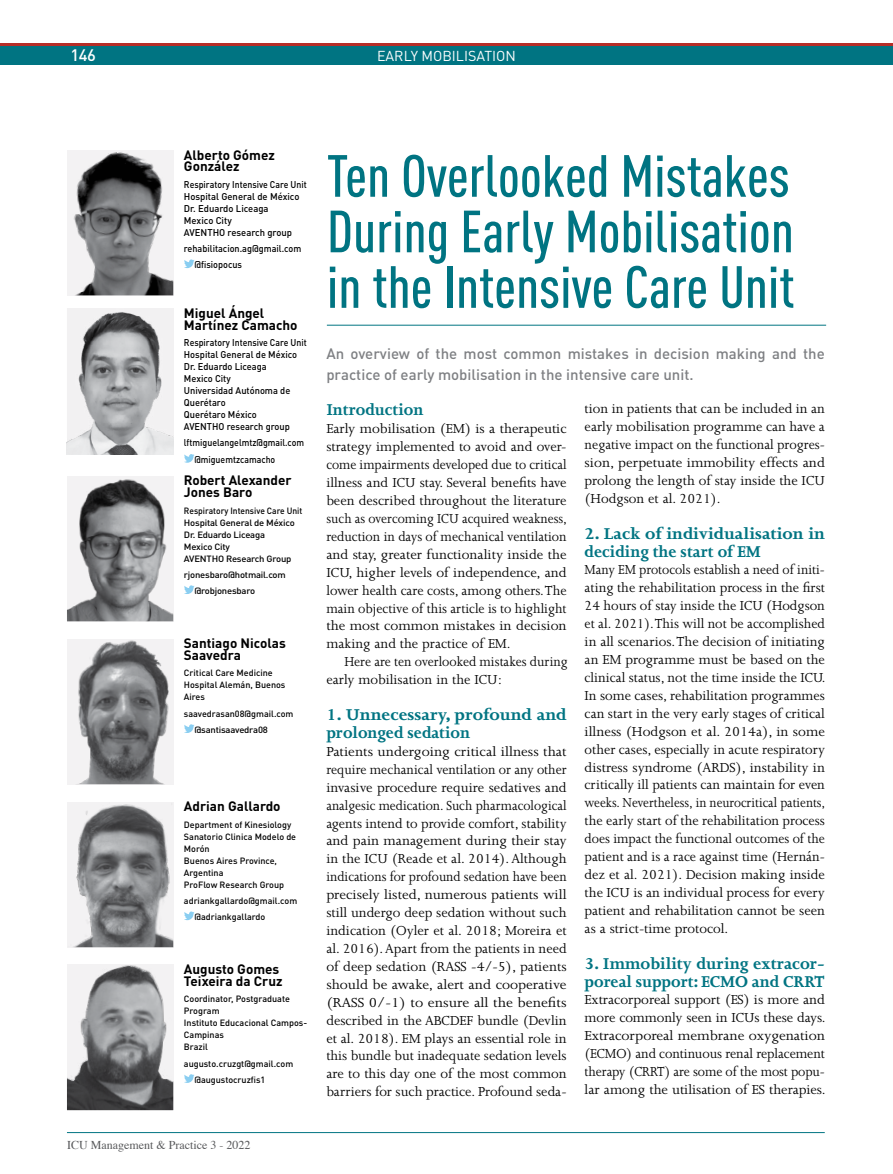
<style>
.page{position:relative;width:893px;height:1174px;background:#fff}
.page>*{position:absolute;margin:0;border:0;box-sizing:border-box;transform-origin:0 0}
.t1{font:500 58.5px/55.5px "DIN Cond";color:#007482;text-align:justify}
.t2{font:700 18px/17.9px "Joanna";color:#007482}
.t3{font:700 18px/17.9px "Joanna";color:#007482;scale:1.08 1}
.t4{font:700 18px/17.9px "Joanna";color:#007482;scale:1.09 1}
.t5{font:500 16.5px "DIN Pro";color:#fff}
.t6{font:15px/17.9px "Joanna";color:#000;text-align:justify}
.t7{font:15px/17.9px "Joanna";color:#000;scale:.94 1}
.t8{font:15px/17.9px "Joanna";color:#000;text-align:justify;scale:1.05 1}
.t9{font:500 15px/21px "DIN Pro";color:#7e8083}
.t10{font:14.25px "DIN";color:#fff}
.t11{font:700 13.5px/11.7px "DIN Pro";color:#000}
.t12{font:12px "Times";color:#58595b}
.t13{font:500 9.75px/12px "DIN Pro";color:#000;scale:.9 1}
.t14{font:500 9.75px/16.2px "DIN Pro";color:#000;scale:.93 1}
.t15{font:500 9px/12px "DIN Pro";color:#000}
.t16{font:500 9px/12px "DIN Pro";letter-spacing:-.02em;color:#000;scale:.94 1}
.t17{font:500 9px/16.2px "DIN Pro";letter-spacing:-.02em;color:#000;scale:1.05 1}
</style>
<div class="page">
<div style="left:0;top:46px;width:893px;height:19px;background:#007482"></div>
<hr style="left:0;top:44px;width:893px;height:2px;background:#b62d27">
<hr style="left:67px;top:1132px;width:758px;height:1px;background:#007482">
<hr style="left:327px;top:325px;width:499px;height:1px;background:#007482">
<svg style="left:184px;top:454px;width:11px;height:9px"></svg>
<img style="left:67px;top:308px;width:106px;height:146px">
<svg style="left:184px;top:585px;width:11px;height:9px"></svg>
<img style="left:67px;top:476px;width:106px;height:145px">
<svg style="left:184px;top:724px;width:11px;height:9px"></svg>
<img style="left:67px;top:639px;width:106px;height:145px">
<svg style="left:184px;top:911px;width:11px;height:9px"></svg>
<img style="left:67px;top:802px;width:106px;height:145px">
<svg style="left:184px;top:1074px;width:11px;height:8px"></svg>
<img style="left:67px;top:964px;width:106px;height:146px">
<img style="left:67px;top:150px;width:106px;height:145px">
<svg style="left:184px;top:259px;width:11px;height:9px"></svg>
<p class="t5" style="left:71px;top:44px;width:27px">146</p>
<p class="t10" style="left:377px;top:47px;width:140px">EARLY MOBILISATION</p>
<p class="t11" style="left:184px;top:147px;width:93px">Alberto Gómez<br>González</p>
<p class="t13" style="left:184px;top:178px;width:138px">Respiratory Intensive Care Unit<br>Hospital General de México<br>Dr. Eduardo Liceaga<br>Mexico City<br>AVENTHO research group</p>
<p class="t14" style="left:194px;top:240px;width:116px;text-indent:-10px">rehabilitacion.ag@gmail.com @fisiopocus</p>
<p class="t11" style="left:184px;top:306px;width:115px">Miguel Ángel<br>Martínez Camacho</p>
<p class="t13" style="left:184px;top:336px;width:138px">Respiratory Intensive Care Unit<br>Hospital General de México<br>Dr. Eduardo Liceaga<br>Mexico City<br>Universidad Autónoma de<br>Querétaro<br>Querétaro México<br>AVENTHO research group</p>
<p class="t13" style="left:194px;top:434px;width:123px;line-height:16.2px;text-indent:-10px">lftmiguelangelmtz@gmail.com @miguemtzcamacho</p>
<p class="t11" style="left:184px;top:473px;width:109px">Robert Alexander<br>Jones Baro</p>
<p class="t16" style="left:184px;top:504px;width:128px">Respiratory Intensive Care Unit<br>Hospital General de México<br>Dr. Eduardo Liceaga<br>Mexico City<br>AVENTHO Research Group</p>
<p class="t17" style="left:194px;top:566px;width:89px;text-indent:-10px">rjonesbaro@hotmail.com @robjonesbaro</p>
<p class="t11" style="left:184px;top:636px;width:103px">Santiago Nicolas<br>Saavedra</p>
<p class="t15" style="left:184px;top:667px;width:103px">Critical Care Medicine<br>Hospital Alemán, Buenos<br>Aires</p>
<p class="t15" style="left:194px;top:705px;width:101px;line-height:16.2px;text-indent:-10px">saavedrasan08@gmail.com @santisaavedra08</p>
<p class="t11" style="left:184px;top:799px;width:98px">Adrian Gallardo</p>
<p class="t15" style="left:184px;top:818px;width:114px">Department of Kinesiology<br>Sanatorio Clinica Modelo de<br>Morón<br>Buenos Aires Province,<br>Argentina<br>ProFlow Research Group</p>
<p class="t15" style="left:194px;top:892px;width:104px;line-height:16.2px;text-indent:-10px">adriankgallardo@gmail.com @adriankgallardo</p>
<p class="t11" style="left:184px;top:962px;width:100px">Augusto Gomes<br>Teixeira da Cruz</p>
<p class="t15" style="left:184px;top:992px;width:125px">Coordinator, Postgraduate<br>Program<br>Instituto Educacional Campos-<br>Campinas<br>Brazil</p>
<p class="t15" style="left:194px;top:1055px;width:100px;line-height:16.2px;text-indent:-10px">augusto.cruzgt@gmail.com @augustocruzfis1</p>
<p class="t12" style="left:67px;top:1134px;width:185px">ICU Management &amp; Practice 3 - 2022</p>
<h1 class="t1" style="left:327px;top:147px;width:469px">Ten Overlooked Mistakes During Early Mobilisation in the Intensive Care Unit</h1>
<p class="t9" style="left:326px;top:343px;width:500px">An overview of the most common mistakes in decision making and the practice of early mobilisation in the intensive care unit.</p>
<p class="t2" style="left:326px;top:401px;width:98px">Introduction</p>
<p class="t6" style="left:326px;top:420px;width:242px">Early mobilisation (EM) is a therapeutic strategy implemented to avoid and over&shy;come impairments developed due to critical illness and ICU stay. Several benefits have been described throughout the literature such as overcoming ICU acquired weakness, reduction in days of mechanical ventilation and stay, greater functionality inside the ICU, higher levels of independence, and lower health care costs, among others. The main objective of this article is to highlight the most common mistakes in decision making and the practice of EM.</p>
<p class="t7" style="left:326px;top:653px;width:258px;text-indent:18px">Here are ten overlooked mistakes during early mobilisation in the ICU:</p>
<p class="t4" style="left:326px;top:706px;width:222px">1. Unnecessary, profound and prolonged sedation</p>
<p class="t8" style="left:326px;top:742px;width:230px">Patients undergoing critical illness that require mechanical ventilation or any other invasive procedure require sedatives and analgesic medication. Such pharmacological agents intend to provide comfort, stability and pain management during their stay in the ICU (Reade et al. 2014). Although indications for profound sedation have been precisely listed, numerous patients will still undergo deep sedation without such indication (Oyler et al. 2018; Moreira et al. 2016). Apart from the patients in need of deep sedation (RASS -4/-5), patients should be awake, alert and cooperative (RASS 0/-1) to ensure all the benefits described in the ABCDEF bundle (Devlin et al. 2018). EM plays an essential role in this bundle but inadequate sedation levels are to this day one of the most common barriers for such practice. Profound seda-</p>
<p class="t6" style="left:585px;top:400px;width:242px">tion in patients that can be included in an early mobilisation programme can have a negative impact on the functional progres&shy;sion, perpetuate immobility effects and prolong the length of stay inside the ICU (Hodgson et al. 2021).</p>
<p class="t3" style="left:585px;top:524px;width:224px">2. Lack of individualisation in deciding the start of EM</p>
<p class="t7" style="left:585px;top:561px;width:258px;text-align:justify">Many EM protocols establish a need of initi&shy;ating the rehabilitation process in the first 24 hours of stay inside the ICU (Hodgson et al. 2021). This will not be accomplished in all scenarios. The decision of initiating an EM programme must be based on the clinical status, not the time inside the ICU.<br>In some cases, rehabilitation programmes can start in the very early stages of critical illness (Hodgson et al. 2014a), in some other cases, especially in acute respiratory distress syndrome (ARDS), instability in critically ill patients can maintain for even weeks. Nevertheless, in neurocritical patients, the early start of the rehabilitation process does impact the functional outcomes of the patient and is a race against time (Hernán&shy;dez et al. 2021). Decision making inside the ICU is an individual process for every patient and rehabilitation cannot be seen as a strict-time protocol.</p>
<p class="t2" style="left:585px;top:954px;width:242px">3. Immobility during extracor&shy;poreal support: ECMO and CRRT</p>
<p class="t6" style="left:585px;top:991px;width:242px">Extracorporeal support (ES) is more and more commonly seen in ICUs these days.<br>Extracorporeal membrane oxygenation (ECMO) and continuous renal replacement therapy (CRRT) are some of the most popu&shy;lar among the utilisation of ES therapies.</p>
</div>
